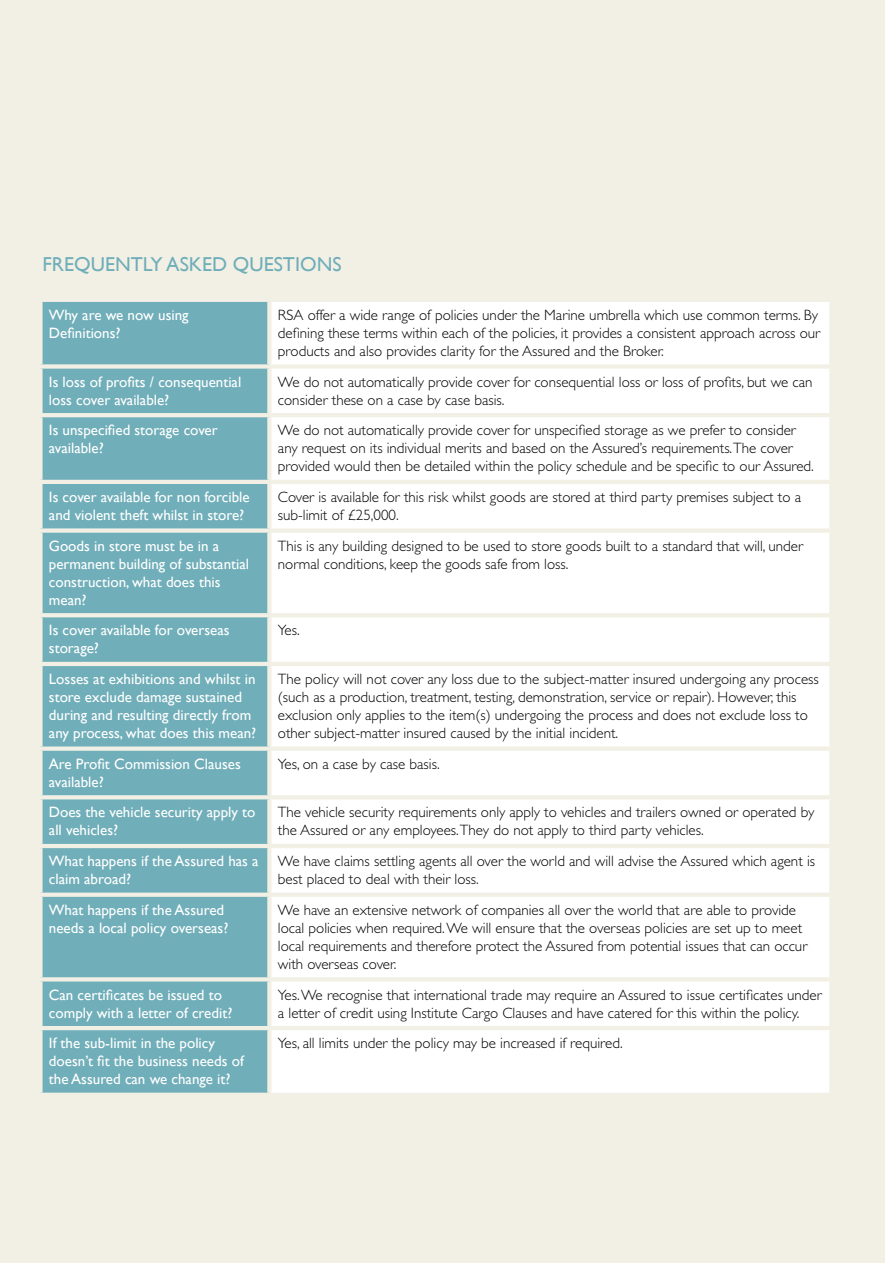
<style>
.page{position:relative;width:885px;height:1263px;background:#fff}
.page>*{position:absolute;margin:0;border:0;box-sizing:border-box;transform-origin:0 0}
.t1{font:20.1px "Gill Sans";color:#70aeb9}
.t2{font:300 15px/18px "Gill Sans";color:#000}
.t3{font:15px/18px "Gill Sans";color:#fff}
</style>
<div class="page">
<div style="left:0;top:0;width:884px;height:1263px;background:#f2f0e5"></div>
<div style="left:43px;top:302px;width:224px;height:791px;background:#70aeb9"></div>
<div style="left:271px;top:302px;width:558px;height:791px;background:#fff"></div>
<svg style="left:267px;top:302px;width:1px;height:62px"></svg>
<div style="left:38px;top:364px;width:231px;height:5px;background:#f2f0e5"></div>
<div style="left:269px;top:364px;width:564px;height:5px;background:#f2f0e5"></div>
<svg style="left:267px;top:369px;width:1px;height:44px"></svg>
<hr style="left:38px;top:413px;width:231px;height:4px;background:#f2f0e5">
<hr style="left:269px;top:413px;width:564px;height:4px;background:#f2f0e5">
<svg style="left:267px;top:417px;width:2px;height:63px"></svg>
<hr style="left:38px;top:480px;width:231px;height:4px;background:#f2f0e5">
<hr style="left:269px;top:480px;width:564px;height:4px;background:#f2f0e5">
<svg style="left:267px;top:484px;width:1px;height:44px"></svg>
<div style="left:38px;top:528px;width:231px;height:5px;background:#f2f0e5"></div>
<div style="left:269px;top:528px;width:564px;height:5px;background:#f2f0e5"></div>
<svg style="left:267px;top:533px;width:1px;height:80px"></svg>
<svg style="left:41px;top:613px;width:228px;height:4px"></svg>
<hr style="left:269px;top:613px;width:564px;height:4px;background:#f2f0e5">
<svg style="left:267px;top:617px;width:2px;height:45px"></svg>
<hr style="left:38px;top:662px;width:231px;height:4px;background:#f2f0e5">
<hr style="left:269px;top:662px;width:564px;height:4px;background:#f2f0e5">
<svg style="left:267px;top:666px;width:1px;height:80px"></svg>
<div style="left:38px;top:746px;width:231px;height:5px;background:#f2f0e5"></div>
<div style="left:269px;top:746px;width:564px;height:5px;background:#f2f0e5"></div>
<svg style="left:267px;top:751px;width:1px;height:44px"></svg>
<svg style="left:40px;top:795px;width:229px;height:4px"></svg>
<hr style="left:269px;top:795px;width:564px;height:4px;background:#f2f0e5">
<svg style="left:267px;top:799px;width:2px;height:45px"></svg>
<hr style="left:38px;top:844px;width:231px;height:4px;background:#f2f0e5">
<hr style="left:269px;top:844px;width:564px;height:4px;background:#f2f0e5">
<svg style="left:267px;top:848px;width:2px;height:44px"></svg>
<div style="left:38px;top:892px;width:231px;height:5px;background:#f2f0e5"></div>
<div style="left:269px;top:892px;width:564px;height:5px;background:#f2f0e5"></div>
<svg style="left:267px;top:897px;width:1px;height:80px"></svg>
<svg style="left:40px;top:977px;width:229px;height:4px"></svg>
<hr style="left:269px;top:977px;width:564px;height:4px;background:#f2f0e5">
<svg style="left:267px;top:981px;width:2px;height:45px"></svg>
<hr style="left:38px;top:1026px;width:231px;height:4px;background:#f2f0e5">
<hr style="left:269px;top:1026px;width:564px;height:4px;background:#f2f0e5">
<svg style="left:267px;top:1030px;width:2px;height:63px"></svg>
<h1 class="t1" style="left:43px;top:252px;width:300px">Frequently asked questions</h1>
<p class="t3" style="left:49px;top:306px;width:141px">Why are we now using<br>Definitions?</p>
<p class="t2" style="left:278px;top:306px;width:543px">RSA offer a wide range of policies under the Marine umbrella which use common terms. By defining these terms within each of the policies, it provides a consistent approach across our products and also provides clarity for the Assured and the Broker.</p>
<p class="t3" style="left:49px;top:372px;width:194px">Is loss of profits / consequential loss cover available?</p>
<p class="t2" style="left:278px;top:373px;width:536px">We do not automatically provide cover for consequential loss or loss of profits, but we can consider these on a case by case basis.</p>
<p class="t3" style="left:49px;top:421px;width:170px">Is unspecified storage cover available?</p>
<p class="t2" style="left:278px;top:421px;width:537px">We do not automatically provide cover for unspecified storage as we prefer to consider any request on its individual merits and based on the Assured’s requirements.The cover provided would then be detailed within the policy schedule and be specific to our Assured.</p>
<p class="t3" style="left:49px;top:488px;width:202px">Is cover available for non forcible and violent theft whilst in store?</p>
<p class="t2" style="left:278px;top:488px;width:524px">Cover is available for this risk whilst goods are stored at third party premises subject to a sub-limit of £25,000.</p>
<p class="t3" style="left:49px;top:536px;width:202px">Goods in store must be in a permanent building of substantial construction, what does this mean?</p>
<p class="t2" style="left:278px;top:537px;width:526px">This is any building designed to be used to store goods built to a standard that will, under normal conditions, keep the goods safe from loss.</p>
<p class="t3" style="left:49px;top:621px;width:182px">Is cover available for overseas storage?</p>
<p class="t2" style="left:278px;top:621px;width:23px">Yes.</p>
<p class="t3" style="left:49px;top:670px;width:209px">Losses at exhibitions and whilst in store exclude damage sustained during and resulting directly from any process, what does this mean?</p>
<p class="t2" style="left:278px;top:670px;width:542px">The policy will not cover any loss due to the subject-matter insured undergoing any process (such as a production, treatment, testing, demonstration, service or repair). However, this exclusion only applies to the item(s) undergoing the process and does not exclude loss to other subject-matter insured caused by the initial incident.</p>
<p class="t3" style="left:49px;top:754px;width:193px">Are Profit Commission Clauses available?</p>
<p class="t2" style="left:278px;top:755px;width:163px">Yes, on a case by case basis.</p>
<p class="t3" style="left:49px;top:803px;width:208px">Does the vehicle security apply to all vehicles?</p>
<p class="t2" style="left:278px;top:803px;width:538px">The vehicle security requirements only apply to vehicles and trailers owned or operated by the Assured or any employees.They do not apply to third party vehicles.</p>
<p class="t3" style="left:49px;top:852px;width:211px">What happens if the Assured has a claim abroad?</p>
<p class="t2" style="left:278px;top:852px;width:538px">We have claims settling agents all over the world and will advise the Assured which agent is best placed to deal with their loss.</p>
<p class="t3" style="left:49px;top:901px;width:181px">What happens if the Assured needs a local policy overseas?</p>
<p class="t2" style="left:278px;top:901px;width:531px">We have an extensive network of companies all over the world that are able to provide local policies when required. We will ensure that the overseas policies are set up to meet local requirements and therefore protect the Assured from potential issues that can occur with overseas cover.</p>
<p class="t3" style="left:49px;top:985px;width:185px">Can certificates be issued to comply with a letter of credit?</p>
<p class="t2" style="left:278px;top:985px;width:545px">Yes. We recognise that international trade may require an Assured to issue certificates under a letter of credit using Institute Cargo Clauses and have catered for this within the policy.</p>
<p class="t3" style="left:49px;top:1034px;width:196px">If the sub-limit in the policy doesn’t fit the business needs of the Assured can we change it?</p>
<p class="t2" style="left:278px;top:1034px;width:346px">Yes, all limits under the policy may be increased if required.</p>
</div>
